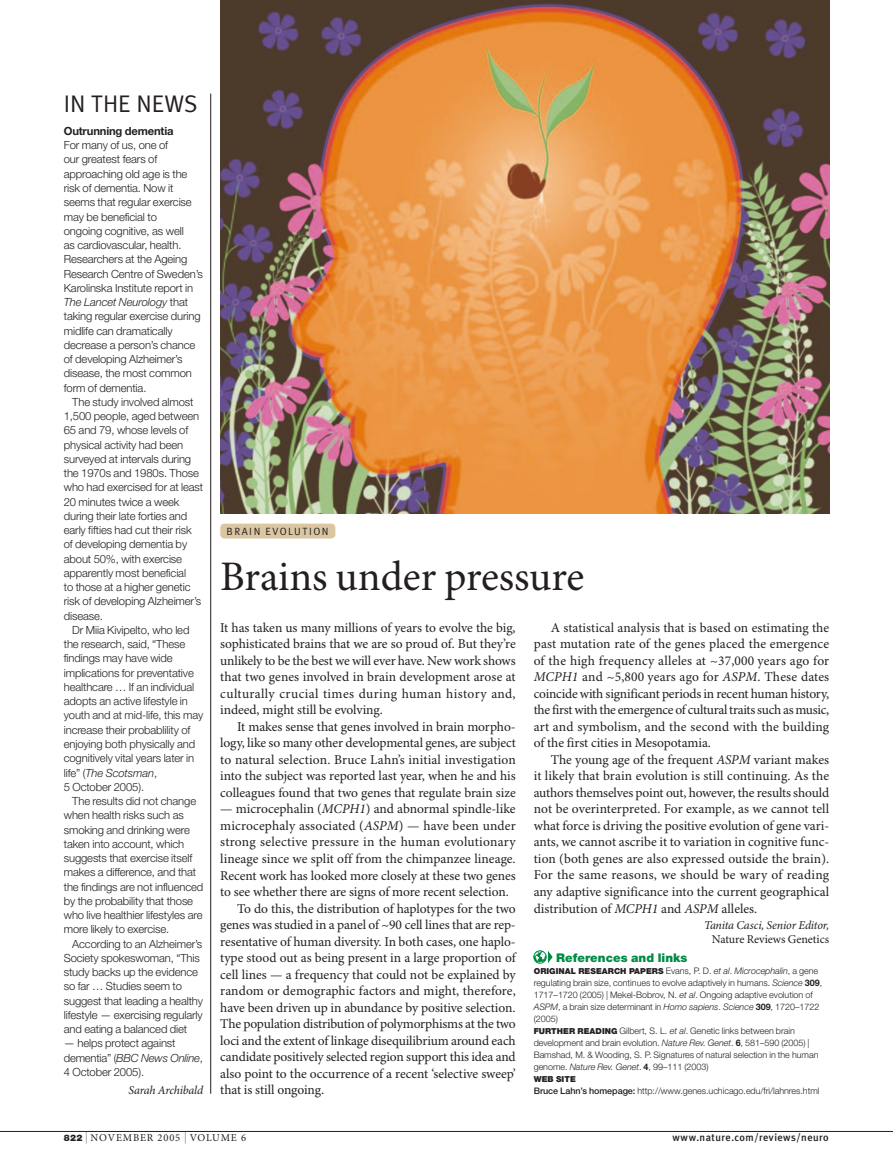
<style>
.page{position:relative;width:893px;height:1174px;background:#fff}
.page>*{position:absolute;margin:0;border:0;box-sizing:border-box;transform-origin:0 0}
.t1{font:42px "Minion Pro";letter-spacing:-.005em;color:#231f20}
.t2{font:24px "Meta Plus Normal";letter-spacing:-.005em;color:#231f20}
.t3{font:13.5px/16.5px "Minion Pro";letter-spacing:-.005em;color:#231f20;text-align:justify}
.t4{font:13.5px "Minion Pro";letter-spacing:.02em;color:#231f20}
.t5{font:italic 12px "Minion Pro";letter-spacing:-.015em;color:#231f20}
.t6{font:12px "Minion Pro";letter-spacing:-.005em;color:#231f20}
.t7{font:900 12px "Helvetica Neue";letter-spacing:.005em;color:#008b43}
.t8{font:300 11.25px/14.2px "Helvetica Neue";letter-spacing:-.01em;color:#231f20}
.t9{font:700 11.25px "Helvetica Neue";letter-spacing:-.015em;color:#231f20}
.t10{font:500 10.5px "Meta Plus";letter-spacing:.04em;color:#231f20}
.t11{font:10.5px "Minion Pro";letter-spacing:.085em;color:#231f20}
.t12{font:10.5px "Meta Plus Normal";letter-spacing:.14em;color:#231f20}
.t13{font:300 9px/12px "Helvetica Neue";letter-spacing:-.005em;color:#231f20}
.t14{font:900 8.25px "Helvetica Neue";letter-spacing:.005em;color:#231f20}
.s1{font-style:italic}
.s2{font-weight:300;font-size:9px}
.s3{font-weight:300;font-style:italic;font-size:9px}
.s4{font-weight:700}
.s5{font-weight:900;font-size:8.25px}
.s6{font-weight:500}
.s7{font-family:"Helvetica Neue";font-weight:900;font-size:9px}
.s8{font-family:"Helvetica Neue";font-weight:100;font-size:12px}
</style>
<div class="page">
<img style="left:220px;top:0;width:609px;height:514px">
<hr style="left:0;top:1131px;width:893px;height:1px;background:#231f20">
<hr style="left:210px;top:94px;width:1px;height:999px;background:#231f20">
<div style="left:220px;top:523px;width:115px;height:15px;background:#dbc6a2;border-radius:4px"></div>
<svg style="left:534px;top:950px;width:19px;height:13px"></svg>
<h2 class="t2" style="left:64px;top:95px;width:136px">IN THE NEWS</h2>
<p class="t9" style="left:64px;top:127px;width:111px">Outrunning dementia</p>
<p class="t8" style="left:64px;top:139px;width:141px">For many of us, one of<br>our greatest fears of approaching old age is the risk of dementia. Now it seems that regular exercise may be beneficial to<br>ongoing cognitive, as well<br>as cardiovascular, health.<br>Researchers at the Ageing<br>Research Centre of Sweden’s<br>Karolinska Institute report in<br><span class="s1">The Lancet Neurology</span> that taking regular exercise during midlife can dramatically decrease a person’s chance of developing Alzheimer’s disease, the most common form of dementia.</p>
<p class="t8" style="left:64px;top:396px;width:141px;text-indent:9px">The study involved almost<br>1,500 people, aged between<br>65 and 79, whose levels of physical activity had been surveyed at intervals during the 1970s and 1980s. Those who had exercised for at least<br>20 minutes twice a week during their late forties and early fifties had cut their risk of developing dementia by about 50%, with exercise apparently most beneficial<br>to those at a higher genetic risk of developing Alzheimer’s disease.</p>
<p class="t8" style="left:64px;top:624px;width:141px;text-indent:9px">Dr Miia Kivipelto, who led the research, said, “These findings may have wide implications for preventative healthcare … If an individual adopts an active lifestyle in youth and at mid-life, this may increase their probablility of enjoying both physically and cognitively vital years later in life” (<span class="s1">The Scotsman</span>,<br>5 October 2005).</p>
<p class="t8" style="left:64px;top:795px;width:141px;text-indent:9px">The results did not change when health risks such as smoking and drinking were taken into account, which suggests that exercise itself makes a difference, and that the findings are not influenced by the probability that those who live healthier lifestyles are more likely to exercise.</p>
<p class="t8" style="left:64px;top:937px;width:141px;text-indent:9px">According to an Alzheimer’s<br>Society spokeswoman, “This study backs up the evidence so far … Studies seem to suggest that leading a healthy lifestyle — exercising regularly and eating a balanced diet</p>
<p class="t8" style="left:64px;top:1037px;width:141px">— helps protect against dementia” (<span class="s1">BBC News Online</span>,<br>4 October 2005).</p>
<p class="t5" style="left:129px;top:1085px;width:76px">Sarah Archibald</p>
<p class="t12" style="left:226px;top:527px;width:104px">BRAIN EVOLUTION</p>
<h1 class="t1" style="left:220px;top:560px;width:366px">Brains under pressure</h1>
<p class="t3" style="left:220px;top:620px;width:297px">It has taken us many millions of years to evolve the big, sophisticated brains that we are so proud of. But they’re unlikely to be the best we will ever have. New work shows that two genes involved in brain development arose at culturally crucial times during human history and, indeed, might still be evolving.</p>
<p class="t3" style="left:220px;top:719px;width:297px;text-indent:17px">It makes sense that genes involved in brain morpho&shy;logy, like so many other developmental genes, are subject to natural selection. Bruce Lahn’s initial investigation into the subject was reported last year, when he and his colleagues found that two genes that regulate brain size</p>
<p class="t3" style="left:220px;top:802px;width:297px">— microcephalin (<span class="s1">MCPH1</span>) and abnormal spindle-like</p>
<p class="t3" style="left:220px;top:818px;width:297px">microcephaly associated (<span class="s1">ASPM</span>) — have been under</p>
<p class="t4" style="left:220px;top:836px;width:297px">strong selective pressure in the human evolutionary</p>
<p class="t3" style="left:220px;top:851px;width:297px">lineage since we split off from the chimpanzee lineage.</p>
<p class="t3" style="left:220px;top:868px;width:297px">Recent work has looked more closely at these two genes</p>
<p class="t3" style="left:220px;top:884px;width:290px">to see whether there are signs of more recent selection.</p>
<p class="t3" style="left:237px;top:901px;width:280px">To do this, the distribution of haplotypes for the two</p>
<p class="t3" style="left:220px;top:917px;width:297px">genes was studied in a panel of ~90 cell lines that are rep-</p>
<p class="t3" style="left:220px;top:934px;width:297px">resentative of human diversity. In both cases, one haplo-</p>
<p class="t3" style="left:220px;top:950px;width:297px">type stood out as being present in a large proportion of</p>
<p class="t3" style="left:220px;top:967px;width:297px">cell lines — a frequency that could not be explained by</p>
<p class="t3" style="left:220px;top:983px;width:297px">random or demographic factors and might, therefore,</p>
<p class="t3" style="left:220px;top:1000px;width:297px">have been driven up in abundance by positive selection.</p>
<p class="t3" style="left:220px;top:1016px;width:297px">The population distribution of polymorphisms at the two</p>
<p class="t3" style="left:220px;top:1033px;width:297px">loci and the extent of linkage disequilibrium around each</p>
<p class="t3" style="left:220px;top:1049px;width:297px">candidate positively selected region support this idea and</p>
<p class="t3" style="left:220px;top:1066px;width:297px">also point to the occurrence of a recent ‘selective sweep’</p>
<p class="t3" style="left:220px;top:1082px;width:105px">that is still ongoing.</p>
<p class="t3" style="left:534px;top:620px;width:297px;text-indent:17px">A statistical analysis that is based on estimating the past mutation rate of the genes placed the emergence of the high frequency alleles at ~37,000 years ago for <span class="s1">MCPH1</span> and ~5,800 years ago for <span class="s1">ASPM</span>. These dates coincide with significant periods in recent human history, the first with the emergence of cultural traits such as music, art and symbolism, and the second with the building of the first cities in Mesopotamia.</p>
<p class="t3" style="left:534px;top:752px;width:297px;text-indent:17px">The young age of the frequent <span class="s1">ASPM</span> variant makes it likely that brain evolution is still continuing. As the authors themselves point out, however, the results should not be overinterpreted. For example, as we cannot tell what force is driving the positive evolution of gene vari&shy;ants, we cannot ascribe it to variation in cognitive func&shy;tion (both genes are also expressed outside the brain).<br>For the same reasons, we should be wary of reading any adaptive significance into the current geographical distribution of <span class="s1">MCPH1</span> and <span class="s1">ASPM</span> alleles.</p>
<p class="t5" style="left:704px;top:920px;width:127px">Tanita Casci, Senior Editor,</p>
<p class="t6" style="left:712px;top:934px;width:119px">Nature Reviews Genetics</p>
<p class="t7" style="left:556px;top:953px;width:133px">References and links</p>
<p class="t14" style="left:534px;top:968px;width:286px">ORIGINAL RESEARCH PAPERS <span class="s2">Evans, P. D.</span> <span class="s3">et al</span><span class="s2">.</span> <span class="s3">Microcephalin</span><span class="s2">, a gene</span></p>
<p class="t13" style="left:534px;top:977px;width:290px">regulating brain size, continues to evolve adaptively in humans. <span class="s1">Science</span> <span class="s4">309</span>, 1717–1720 (2005) | Mekel-Bobrov, N. <span class="s1">et al</span>. Ongoing adaptive evolution of <span class="s1">ASPM</span>, a brain size determinant in <span class="s1">Homo sapiens</span>. <span class="s1">Science</span> <span class="s4">309</span>, 1720–1722 (2005)<br><span class="s5">FURTHER READING</span> Gilbert, S. L. <span class="s1">et al</span>. Genetic links between brain development and brain evolution. <span class="s1">Nature Rev. Genet</span>. <span class="s4">6</span>, 581–590 (2005) | Bamshad, M. &amp; Wooding, S. P. Signatures of natural selection in the human genome. <span class="s1">Nature Rev. Genet</span>. <span class="s4">4</span>, 99–111 (2003)</p>
<p class="t14" style="left:534px;top:1076px;width:44px">WEB SITE</p>
<p class="t13" style="left:534px;top:1085px;width:287px"><span class="s6">Bruce Lahn’s homepage:</span> http://www.genes.uchicago.edu/fri/lahnres.html</p>
<p class="t11" style="left:64px;top:1133px;width:184px"><span class="s7">822</span> <span class="s8">|</span> NOVEMBER 2005 <span class="s8">|</span> VOLUME 6</p>
<p class="t10" style="left:672px;top:1133px;width:158px">www.nature.com/reviews/neuro</p>
</div>
